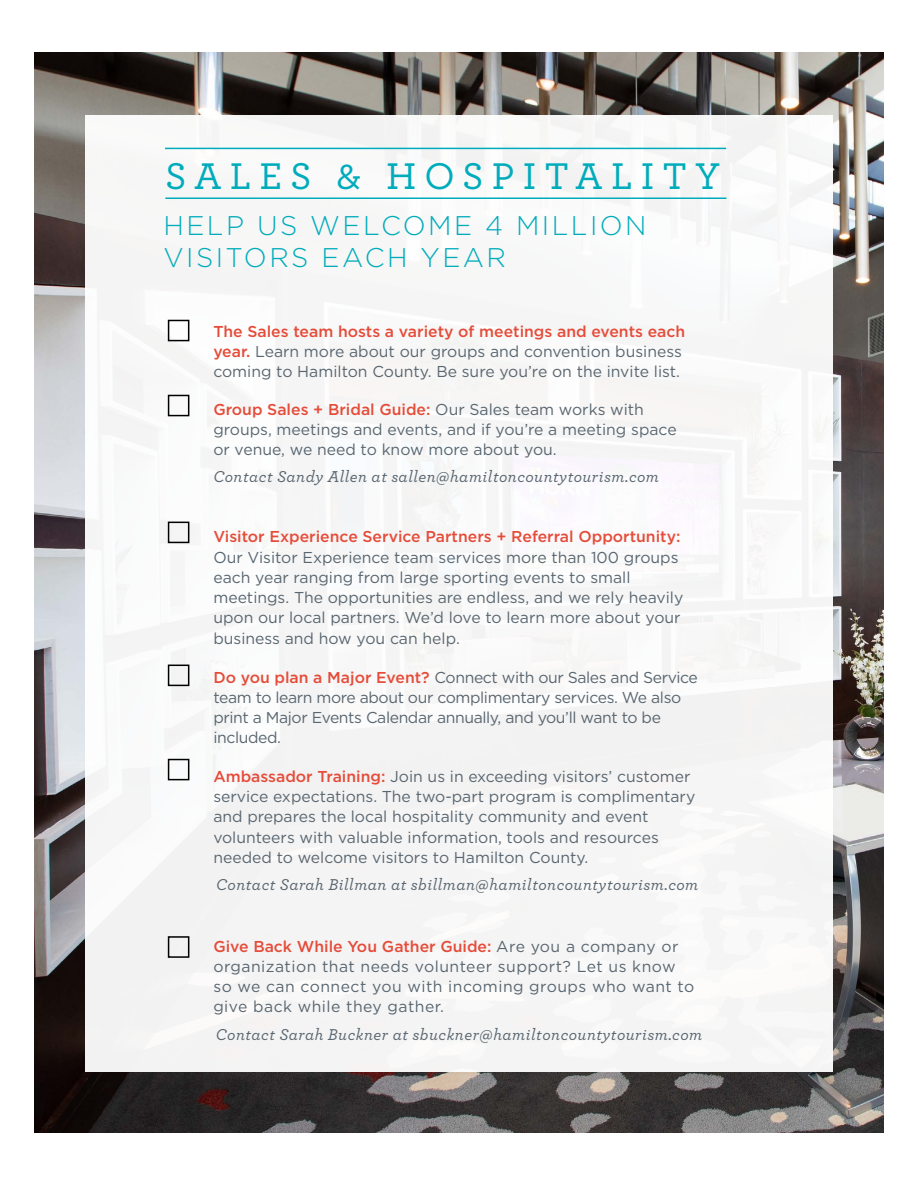
<style>
.page{position:relative;width:918px;height:1188px;background:#fff}
.page>*{position:absolute;margin:0;border:0;box-sizing:border-box;transform-origin:0 0}
.t1{font:500 39px "Archer";letter-spacing:.21em;color:#00acbb}
.t2{font:300 27px/32.4px "Gotham HTF";letter-spacing:.09em;color:#00acbb}
.t3{font:italic 500 16.5px "Archer";letter-spacing:.03em;color:#596670}
.t4{font:15.75px/20.2px "Gotham HTF";color:#596670}
.t5{font:15.75px/20.2px "Gotham HTF";letter-spacing:-.025em;color:#596670}
.t6{font:15.75px/20.2px "Gotham HTF";letter-spacing:.03em;color:#596670}
.t7{font:500 15.75px "Gotham HTF";color:#e54c39}
.s1{font-weight:500;color:#e54c39}
</style>
<div class="page">
<img style="left:34px;top:53px;width:850px;height:1080px">
<div style="left:85px;top:116px;width:748px;height:956px;background:#f7f6f6"></div>
<div style="left:168px;top:320px;width:21px;height:21px;border:2px solid #000"></div>
<div style="left:168px;top:395px;width:21px;height:21px;border:2px solid #000"></div>
<div style="left:168px;top:936px;width:21px;height:22px;border:2px solid #000"></div>
<div style="left:168px;top:522px;width:21px;height:21px;border:2px solid #000"></div>
<div style="left:168px;top:665px;width:21px;height:21px;border:2px solid #000"></div>
<div style="left:168px;top:759px;width:21px;height:21px;border:2px solid #000"></div>
<hr style="left:165px;top:148px;width:561px;height:1px;background:#00acbb">
<hr style="left:165px;top:198px;width:561px;height:1px;background:#00acbb">
<h1 class="t1" style="left:165px;top:148px;width:557px">SALES &amp; HOSPITALITY</h1>
<h2 class="t2" style="left:164px;top:209px;width:485px">HELP US WELCOME 4 MILLION<br>VISITORS EACH YEAR</h2>
<p class="t4" style="left:213px;top:321px;width:473px"><span class="s1">The Sales team hosts a variety of meetings and events each year.</span> Learn more about our groups and convention business coming to Hamilton County. Be sure you’re on the invite list.</p>
<p class="t4" style="left:213px;top:399px;width:465px"><span class="s1">Group Sales + Bridal Guide:</span> Our Sales team works with groups, meetings and events, and if you’re a meeting space or venue, we need to know more about you.</p>
<p class="t3" style="left:213px;top:465px;width:447px">Contact Sandy Allen at sallen@hamiltoncountytourism.com</p>
<p class="t7" style="left:213px;top:528px;width:469px">Visitor Experience Service Partners + Referral Opportunity:</p>
<p class="t4" style="left:213px;top:547px;width:472px">Our Visitor Experience team services more than 100 groups each year ranging from large sporting events to small meetings. The opportunities are endless, and we rely heavily upon our local partners. We’d love to learn more about your business and how you can help.</p>
<p class="t5" style="left:213px;top:667px;width:486px"><span class="s1">Do you plan a Major Event?</span> Connect with our Sales and Service team to learn more about our complimentary services. We also print a Major Events Calendar annually, and you’ll want to be included.</p>
<p class="t4" style="left:213px;top:766px;width:483px"><span class="s1">Ambassador Training:</span> Join us in exceeding visitors’ customer service expectations. The two-part program is complimentary and prepares the local hospitality community and event volunteers with valuable information, tools and resources needed to welcome visitors to Hamilton County.</p>
<p class="t3" style="left:216px;top:872px;width:484px">Contact Sarah Billman at sbillman@hamiltoncountytourism.com</p>
<p class="t6" style="left:213px;top:936px;width:483px"><span class="s1">Give Back While You Gather Guide:</span> Are you a company or organization that needs volunteer support? Let us know so we can connect you with incoming groups who want to give back while they gather.</p>
<p class="t3" style="left:216px;top:1022px;width:488px">Contact Sarah Buckner at sbuckner@hamiltoncountytourism.com</p>
</div>
